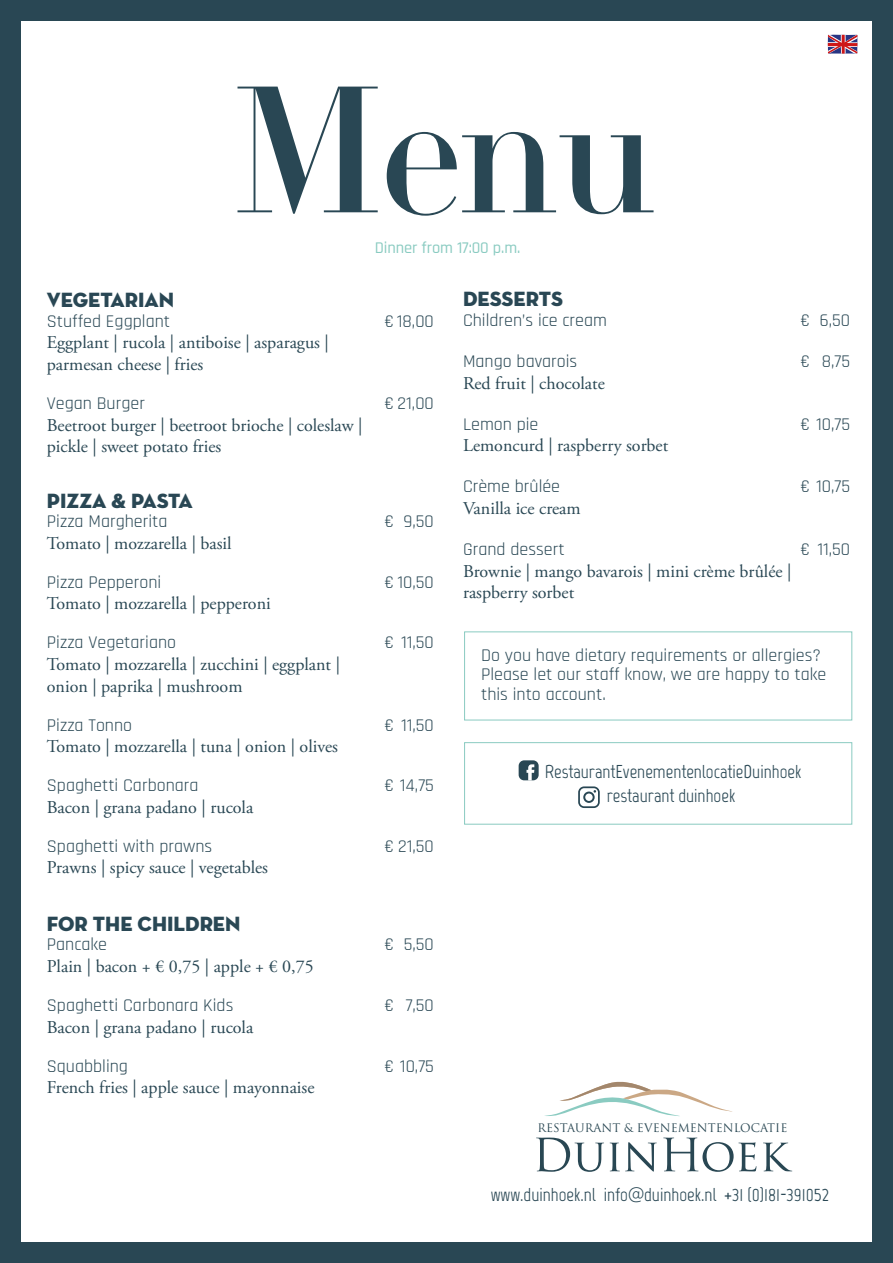
<style>
.page{position:relative;width:893px;height:1263px;background:#294754}
.page>*{position:absolute;margin:0;border:0;box-sizing:border-box;transform-origin:0 0}
.t1{font:176.55px "Didot LH Headline";color:#294754}
.t2{font:21px "Neutra Disp Titling";color:#294754}
.t3{font:18.6px/24px "Marvel";color:#294754;text-align:center}
.t4{font:18px/21.6px "Adobe Garamond Pro";color:#294754}
.t5{font:18px/19.5px "Rajdhani";color:#294754}
.t6{font:500 16.5px "Rajdhani";letter-spacing:-.005em;color:#8acbc1}
.t7{font:11.55px "Trajan";color:#294753}
</style>
<div class="page">
<div style="left:21px;top:21px;width:851px;height:1221px;background:#fff"></div>
<div style="left:464px;top:631px;width:388px;height:89px;border:1px solid #8acbc1"></div>
<svg style="left:536px;top:1137px;width:68px;height:35px"></svg>
<svg style="left:610px;top:1142px;width:47px;height:29px"></svg>
<svg style="left:663px;top:1137px;width:93px;height:35px"></svg>
<svg style="left:763px;top:1143px;width:29px;height:28px"></svg>
<svg style="left:544px;top:1081px;width:188px;height:36px"></svg>
<svg style="left:578px;top:786px;width:22px;height:22px"></svg>
<div style="left:519px;top:760px;width:20px;height:20px;background:#294754;border-radius:6px"></div>
<svg style="left:526px;top:764px;width:8px;height:16px"></svg>
<div style="left:464px;top:742px;width:388px;height:82px;border:1px solid #8acbc1"></div>
<svg style="left:827px;top:34px;width:31px;height:20px"></svg>
<h1 class="t1" style="left:231px;top:45px;width:430px">Menu</h1>
<p class="t6" style="left:375px;top:238px;width:147px">Dinner from 17:00 p.m.</p>
<p class="t2" style="left:47px;top:287px;width:129px">VEGETARIAN</p>
<p class="t5" style="left:47px;top:312px;width:125px">Stuffed Eggplant</p>
<p class="t5" style="left:384px;top:312px;width:51px">€ 18,00</p>
<p class="t4" style="left:47px;top:332px;width:283px">Eggplant | rucola | antiboise | asparagus | parmesan cheese | fries</p>
<p class="t5" style="left:47px;top:394px;width:100px">Vegan Burger</p>
<p class="t5" style="left:384px;top:394px;width:51px">€ 21,00</p>
<p class="t4" style="left:47px;top:415px;width:317px">Beetroot burger | beetroot brioche | coleslaw | pickle | sweet potato fries</p>
<p class="t2" style="left:47px;top:487px;width:147px">PIZZA &amp; PASTA</p>
<p class="t5" style="left:47px;top:512px;width:122px">Pizza Margherita</p>
<p class="t5" style="left:384px;top:512px;width:51px">€ 9,50</p>
<p class="t4" style="left:47px;top:533px;width:186px">Tomato | mozzarella | basil</p>
<p class="t5" style="left:47px;top:573px;width:116px">Pizza Pepperoni</p>
<p class="t5" style="left:384px;top:573px;width:51px">€ 10,50</p>
<p class="t4" style="left:47px;top:593px;width:225px">Tomato | mozzarella | pepperoni</p>
<p class="t5" style="left:47px;top:633px;width:131px">Pizza Vegetariano</p>
<p class="t5" style="left:384px;top:633px;width:51px">€ 11,50</p>
<p class="t4" style="left:47px;top:654px;width:295px">Tomato | mozzarella | zucchini | eggplant | onion | paprika | mushroom</p>
<p class="t5" style="left:47px;top:716px;width:87px">Pizza Tonno</p>
<p class="t5" style="left:384px;top:716px;width:51px">€ 11,50</p>
<p class="t4" style="left:47px;top:736px;width:293px">Tomato | mozzarella | tuna | onion | olives</p>
<p class="t5" style="left:47px;top:776px;width:153px">Spaghetti Carbonara</p>
<p class="t5" style="left:384px;top:776px;width:51px">€ 14,75</p>
<p class="t4" style="left:47px;top:797px;width:208px">Bacon | grana padano | rucola</p>
<p class="t5" style="left:47px;top:837px;width:167px">Spaghetti with prawns</p>
<p class="t5" style="left:384px;top:837px;width:51px">€ 21,50</p>
<p class="t4" style="left:47px;top:857px;width:223px">Prawns | spicy sauce | vegetables</p>
<p class="t2" style="left:47px;top:911px;width:195px">FOR THE CHILDREN</p>
<p class="t5" style="left:47px;top:935px;width:62px">Pancake</p>
<p class="t5" style="left:384px;top:935px;width:51px">€ 5,50</p>
<p class="t4" style="left:47px;top:956px;width:268px">Plain | bacon + € 0,75 | apple + € 0,75</p>
<p class="t5" style="left:47px;top:996px;width:188px">Spaghetti Carbonara Kids</p>
<p class="t5" style="left:384px;top:996px;width:51px">€ 7,50</p>
<p class="t4" style="left:47px;top:1017px;width:208px">Bacon | grana padano | rucola</p>
<p class="t5" style="left:47px;top:1057px;width:83px">Squabbling</p>
<p class="t5" style="left:384px;top:1057px;width:51px">€ 10,75</p>
<p class="t4" style="left:47px;top:1077px;width:269px">French fries | apple sauce | mayonnaise</p>
<p class="t2" style="left:463px;top:286px;width:101px">DESSERTS</p>
<p class="t5" style="left:463px;top:311px;width:145px">Children’s ice cream</p>
<p class="t5" style="left:801px;top:311px;width:51px">€ 6,50</p>
<p class="t5" style="left:463px;top:352px;width:116px">Mango bavarois</p>
<p class="t5" style="left:801px;top:352px;width:51px">€ 8,75</p>
<p class="t4" style="left:463px;top:373px;width:143px">Red fruit | chocolate</p>
<p class="t5" style="left:463px;top:415px;width:77px">Lemon pie</p>
<p class="t5" style="left:801px;top:415px;width:51px">€ 10,75</p>
<p class="t4" style="left:463px;top:435px;width:207px">Lemoncurd | raspberry sorbet</p>
<p class="t5" style="left:463px;top:477px;width:99px">Crème brûlée</p>
<p class="t5" style="left:801px;top:477px;width:51px">€ 10,75</p>
<p class="t4" style="left:463px;top:498px;width:119px">Vanilla ice cream</p>
<p class="t5" style="left:463px;top:540px;width:103px">Grand dessert</p>
<p class="t5" style="left:801px;top:540px;width:51px">€ 11,50</p>
<p class="t4" style="left:463px;top:561px;width:330px">Brownie | mango bavarois | mini crème brûlée | raspberry sorbet</p>
<p class="t5" style="left:481px;top:646px;width:347px">Do you have dietary requirements or allergies?<br>Please let our staff know, we are happy to take this into account.</p>
<p class="t3" style="left:545px;top:760px;width:258px">RestaurantEvenementenlocatieDuinhoek restaurant_duinhoek</p>
<p class="t7" style="left:537px;top:1121px;width:251px">RESTAURANT &amp; EVENEMENTENLOCATIE</p>
<p class="t3" style="left:491px;top:1182px;width:340px">www.duinhoek.nl info@duinhoek.nl +31 (0)181-391052</p>
</div>
